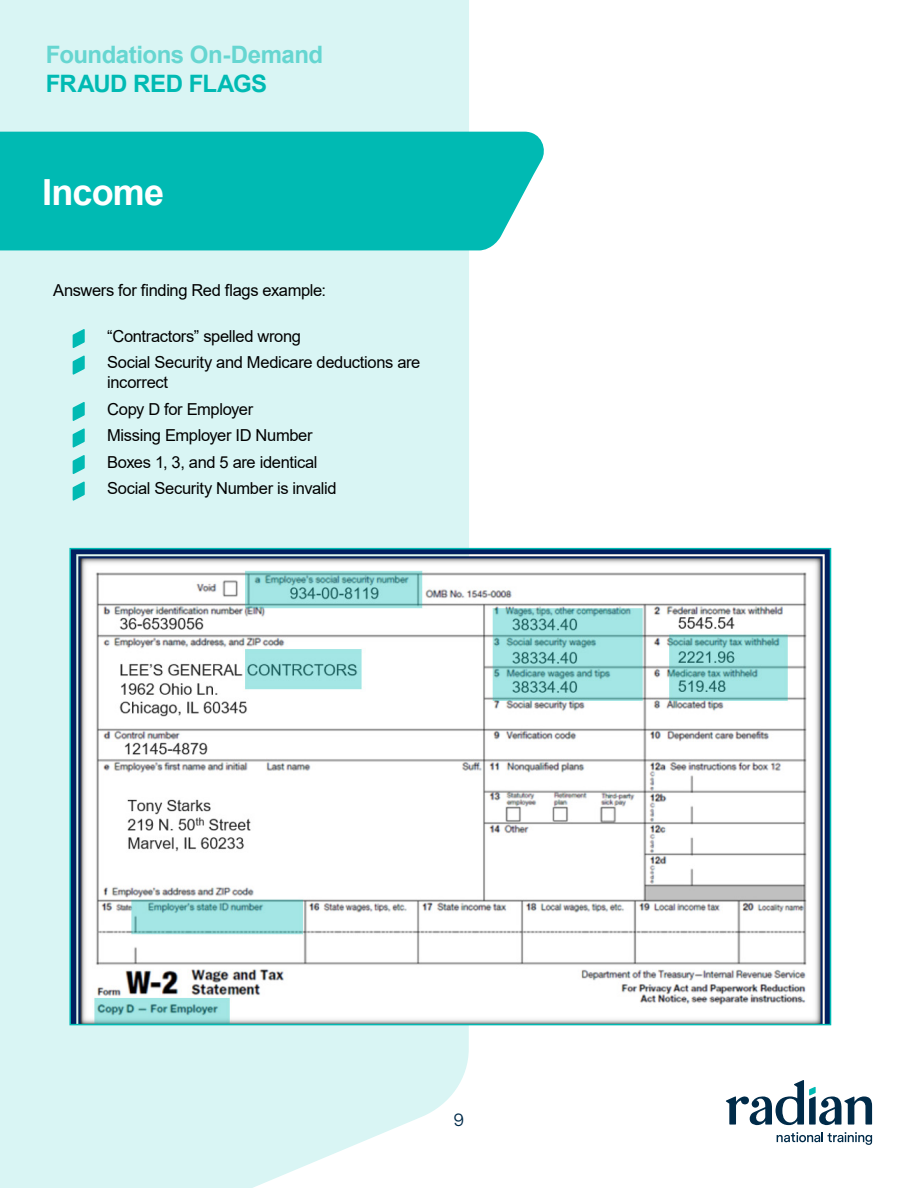
<style>
.page{position:relative;width:918px;height:1188px;background:#fff}
.page>*{position:absolute;margin:0;border:0;box-sizing:border-box;transform-origin:0 0}
.Internal_Pages_-_Mai{font:700 36px "Arial";letter-spacing:-.02em;color:#fff}
.t1{font:700 24px "Arial";letter-spacing:-.02em;color:#66d6d1}
.t2{font:700 24px "Arial";letter-spacing:-.025em;color:#00bab3}
.t3{font:18px "Messina Sans";color:#002b4a}
.Bullets_1{font:16.5px/19.8px "Arial";letter-spacing:-.02em;color:#000}
.Body_Text{font:16.5px "Arial";letter-spacing:-.025em;color:#000}
</style>
<div class="page">
<div style="left:0;top:0;width:469px;height:1188px;background:#d9f5f4"></div>
<div style="left:0;top:132px;width:544px;height:118px;background:#00bab3"></div>
<svg style="left:73px;top:329px;width:12px;height:19px"></svg>
<svg style="left:73px;top:356px;width:12px;height:19px"></svg>
<svg style="left:73px;top:402px;width:12px;height:19px"></svg>
<svg style="left:73px;top:428px;width:12px;height:20px"></svg>
<svg style="left:73px;top:455px;width:12px;height:19px"></svg>
<svg style="left:73px;top:482px;width:12px;height:19px"></svg>
<img style="left:72px;top:551px;width:756px;height:471px">
<div style="left:69px;top:548px;width:762px;height:477px;border:2px solid #00bab3"></div>
<svg style="left:726px;top:1080px;width:146px;height:45px"></svg>
<svg style="left:777px;top:1132px;width:95px;height:13px"></svg>
<h2 class="t1" style="left:46px;top:38px;width:279px">Foundations On-Demand</h2>
<h2 class="t2" style="left:46px;top:67px;width:223px">FRAUD RED FLAGS</h2>
<p class="Internal_Pages_-_Mai" style="left:42px;top:167px;width:124px">Income</p>
<p class="Body_Text" style="left:53px;top:278px;width:275px">Answers for finding Red flags example:</p>
<p class="Bullets_1" style="left:107px;top:326px;width:196px">“Contractors” spelled wrong</p>
<p class="Bullets_1" style="left:107px;top:353px;width:315px">Social Security and Medicare deductions are incorrect</p>
<p class="Bullets_1" style="left:107px;top:399px;width:148px">Copy D for Employer</p>
<p class="Bullets_1" style="left:107px;top:426px;width:207px">Missing Employer ID Number</p>
<p class="Bullets_1" style="left:107px;top:452px;width:212px">Boxes 1, 3, and 5 are identical</p>
<p class="Bullets_1" style="left:107px;top:479px;width:231px">Social Security Number is invalid</p>
<p class="t3" style="left:454px;top:1106px;width:12px">9</p>
</div>
